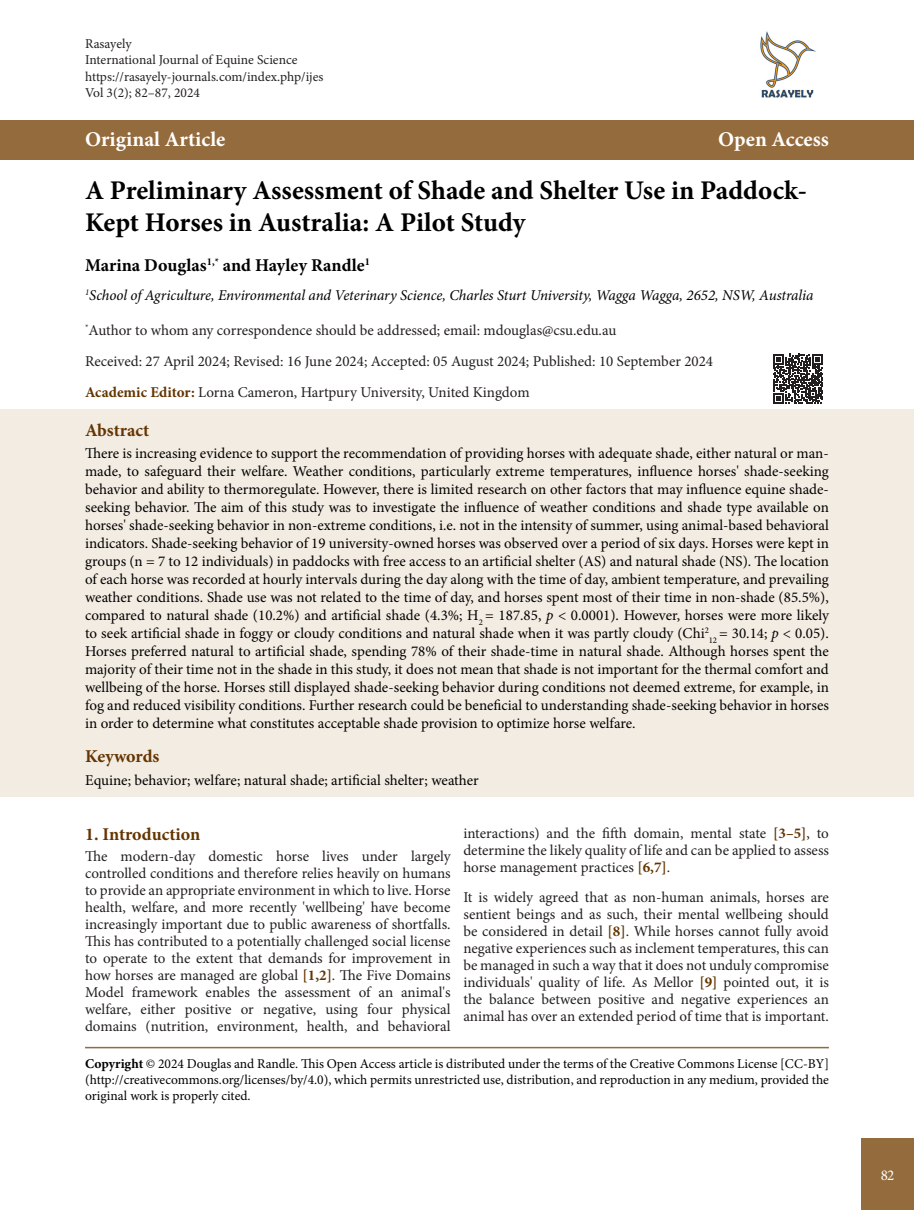
<style>
.page{position:relative;width:914px;height:1210px;background:#fff}
.page>*{position:absolute;margin:0;border:0;box-sizing:border-box;transform-origin:0 0}
.t1{font:700 27px/32.4px "Minion Pro";color:#000}
.t2{font:700 21px "Minion Pro";color:#fff}
.t3{font:700 18px "Minion Pro";color:#000}
.t4{font:700 18px "Minion Pro";letter-spacing:-.005em;color:#643501}
.t5{font:15px/18px "Minion Pro";letter-spacing:-.005em;color:#000;text-align:justify}
.t6{font:15px/17px "Minion Pro";color:#231f20;text-align:justify}
.t7{font:italic 15px "Minion Pro";letter-spacing:-.01em;color:#000}
.t8{font:15px "Minion Pro";color:#fff}
.t9{font:13.5px/16.2px "Minion Pro";letter-spacing:-.005em;color:#000;text-align:justify}
.t10{font:13.5px/16.2px "Minion Pro";letter-spacing:-.005em;color:#231f20}
.s1{font-weight:700;color:#643501}
.s2{font-style:italic}
.s3{font-weight:700}
</style>
<div class="page">
<hr style="left:85px;top:1047px;width:744px;height:1px;background:#946b3c">
<div style="left:0;top:410px;width:914px;height:387px;background:#f3ece3"></div>
<div style="left:0;top:120px;width:914px;height:39px;background:#946b3c"></div>
<img style="left:760px;top:31px;width:56px;height:67px">
<div style="left:861px;top:1138px;width:53px;height:72px;background:#946b3c"></div>
<svg style="left:773px;top:354px;width:50px;height:50px"></svg>
<p class="t10" style="left:85px;top:36px;width:240px">Rasayely<br>International Journal of Equine Science https://rasayely-journals.com/index.php/ijes<br>Vol 3(2); 82–87, 2024</p>
<h2 class="t2" style="left:85px;top:124px;width:142px">Original Article</h2>
<h2 class="t2" style="left:718px;top:124px;width:112px">Open Access</h2>
<h1 class="t1" style="left:85px;top:173px;width:723px">A Preliminary Assessment of Shade and Shelter Use in Paddock-<br>Kept Horses in Australia: A Pilot Study</h1>
<p class="t3" style="left:85px;top:253px;width:286px">Marina Douglas<sup>1,*</sup> and Hayley Randle<sup>1</sup></p>
<p class="t7" style="left:85px;top:285px;width:730px"><sup>1</sup>School of Agriculture, Environmental and Veterinary Science, Charles Sturt University, Wagga Wagga, 2652, NSW, Australia</p>
<p class="t6" style="left:85px;top:315px;width:629px;line-height:30.8px;text-align:left"><sup>*</sup>Author to whom any correspondence should be addressed; email: mdouglas@csu.edu.au<br>Received: 27 April 2024; Revised: 16 June 2024; Accepted: 05 August 2024; Published: 10 September 2024<br><span class="s1">Academic Editor:</span> Lorna Cameron, Hartpury University, United Kingdom</p>
<p class="t4" style="left:85px;top:417px;width:66px">Abstract</p>
<p class="t5" style="left:85px;top:444px;width:745px">There is increasing evidence to support the recommendation of providing horses with adequate shade, either natural or man&shy;made, to safeguard their welfare. Weather conditions, particularly extreme temperatures, influence horses' shade-seeking behavior and ability to thermoregulate. However, there is limited research on other factors that may influence equine shade&shy;seeking behavior. The aim of this study was to investigate the influence of weather conditions and shade type available on horses' shade-seeking behavior in non-extreme conditions, i.e. not in the intensity of summer, using animal-based behavioral indicators. Shade-seeking behavior of 19 university-owned horses was observed over a period of six days. Horses were kept in groups (n = 7 to 12 individuals) in paddocks with free access to an artificial shelter (AS) and natural shade (NS). The location of each horse was recorded at hourly intervals during the day along with the time of day, ambient temperature, and prevailing weather conditions. Shade use was not related to the time of day, and horses spent most of their time in non-shade (85.5%), compared to natural shade (10.2%) and artificial shade (4.3%; H<sub>2</sub> = 187.85, <span class="s2">p</span> &lt; 0.0001). However, horses were more likely to seek artificial shade in foggy or cloudy conditions and natural shade when it was partly cloudy (Chi<sup>2</sup><sub>12</sub> = 30.14; <span class="s2">p</span> &lt; 0.05).<br>Horses preferred natural to artificial shade, spending 78% of their shade-time in natural shade. Although horses spent the majority of their time not in the shade in this study, it does not mean that shade is not important for the thermal comfort and wellbeing of the horse. Horses still displayed shade-seeking behavior during conditions not deemed extreme, for example, in fog and reduced visibility conditions. Further research could be beneficial to understanding shade-seeking behavior in horses in order to determine what constitutes acceptable shade provision to optimize horse welfare.</p>
<p class="t4" style="left:85px;top:744px;width:76px">Keywords</p>
<p class="t5" style="left:85px;top:771px;width:395px">Equine; behavior; welfare; natural shade; artificial shelter; weather</p>
<p class="t4" style="left:85px;top:821px;width:117px">1. Introduction</p>
<p class="t6" style="left:85px;top:848px;width:367px">The modern-day domestic horse lives under largely controlled conditions and therefore relies heavily on humans to provide an appropriate environment in which to live. Horse health, welfare, and more recently 'wellbeing' have become increasingly important due to public awareness of shortfalls.<br>This has contributed to a potentially challenged social license to operate to the extent that demands for improvement in how horses are managed are global <span class="s1">[1,2]</span>. The Five Domains Model framework enables the assessment of an animal's welfare, either positive or negative, using four physical domains (nutrition, environment, health, and behavioral</p>
<p class="t6" style="left:463px;top:824px;width:367px">interactions) and the fifth domain, mental state <span class="s1">[3–5]</span>, to determine the likely quality of life and can be applied to assess horse management practices <span class="s1">[6,7]</span>.</p>
<p class="t6" style="left:463px;top:888px;width:367px">It is widely agreed that as non-human animals, horses are sentient beings and as such, their mental wellbeing should be considered in detail <span class="s1">[8]</span>. While horses cannot fully avoid negative experiences such as inclement temperatures, this can be managed in such a way that it does not unduly compromise individuals' quality of life. As Mellor <span class="s1">[9]</span> pointed out, it is the balance between positive and negative experiences an animal has over an extended period of time that is important.</p>
<p class="t9" style="left:85px;top:1055px;width:745px"><span class="s3">Copyright</span> © 2024 Douglas and Randle. This Open Access article is distributed under the terms of the Creative Commons License [CC-BY] (http://creativecommons.org/licenses/by/4.0), which permits unrestricted use, distribution, and reproduction in any medium, provided the original work is properly cited.</p>
<p class="t8" style="left:880px;top:1164px;width:15px">82</p>
</div>
